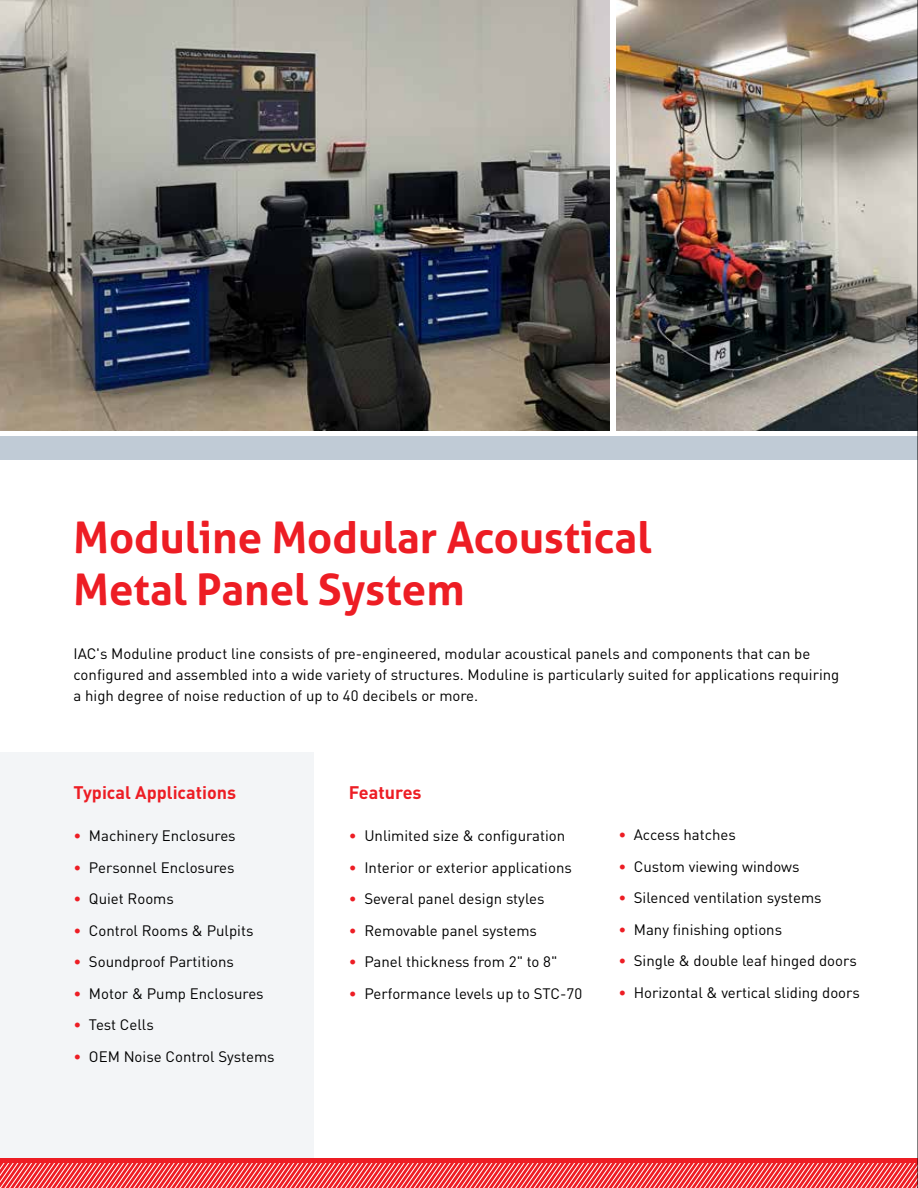
<style>
.page{position:relative;width:918px;height:1188px;background:#fff}
.page>*{position:absolute;margin:0;border:0;box-sizing:border-box;transform-origin:0 0}
.t1{font:700 43.5px/52.2px "Aller";color:#ed1d24}
.t2{font:700 18px "DIN Pro";color:#ed1d24}
.t3{font:15px/21px "DIN Pro";color:#000}
.s1{color:#ed1d24}
</style>
<div class="page">
<div style="left:0;top:752px;width:313px;height:421px;background:#f3f5f7"></div>
<div style="left:0;top:1159px;width:918px;height:29px;background:#ed1d24"></div>
<svg style="left:0;top:1163px;width:917px;height:25px"></svg>
<img style="left:0;top:0;width:610px;height:431px">
<img style="left:616px;top:0;width:301px;height:431px">
<div style="left:0;top:436px;width:918px;height:24px;background:#c0cbd6"></div>
<hr style="left:917px;top:0;width:1px;height:1188px;background:#000">
<h1 class="t1" style="left:74px;top:511px;width:579px">Moduline Modular Acoustical<br>Metal Panel System</h1>
<p class="t3" style="left:74px;top:643px;width:767px">IAC's Moduline product line consists of pre-engineered, modular acoustical panels and components that can be configured and assembled into a wide variety of structures. Moduline is particularly suited for applications requiring a high degree of noise reduction of up to 40 decibels or more.</p>
<p class="t2" style="left:74px;top:780px;width:164px">Typical Applications</p>
<p class="t3" style="left:74px;top:824px;width:164px"><span class="s1">•</span> Machinery Enclosures</p>
<p class="t3" style="left:74px;top:856px;width:163px"><span class="s1">•</span> Personnel Enclosures</p>
<p class="t3" style="left:74px;top:887px;width:102px"><span class="s1">•</span> Quiet Rooms</p>
<p class="t3" style="left:74px;top:919px;width:181px"><span class="s1">•</span> Control Rooms &amp; Pulpits</p>
<p class="t3" style="left:74px;top:950px;width:162px"><span class="s1">•</span> Soundproof Partitions</p>
<p class="t3" style="left:74px;top:982px;width:192px"><span class="s1">•</span> Motor &amp; Pump Enclosures</p>
<p class="t3" style="left:74px;top:1013px;width:82px"><span class="s1">•</span> Test Cells</p>
<p class="t3" style="left:74px;top:1045px;width:203px"><span class="s1">•</span> OEM Noise Control Systems</p>
<p class="t2" style="left:349px;top:780px;width:74px">Features</p>
<p class="t3" style="left:349px;top:824px;width:218px"><span class="s1">•</span> Unlimited size &amp; configuration</p>
<p class="t3" style="left:349px;top:856px;width:224px"><span class="s1">•</span> Interior or exterior applications</p>
<p class="t3" style="left:349px;top:887px;width:197px"><span class="s1">•</span> Several panel design styles</p>
<p class="t3" style="left:349px;top:919px;width:190px"><span class="s1">•</span> Removable panel systems</p>
<p class="t3" style="left:349px;top:950px;width:210px"><span class="s1">•</span> Panel thickness from 2" to 8"</p>
<p class="t3" style="left:349px;top:982px;width:235px"><span class="s1">•</span> Performance levels up to STC-70</p>
<p class="t3" style="left:618px;top:824px;width:119px"><span class="s1">•</span> Access hatches</p>
<p class="t3" style="left:618px;top:855px;width:183px"><span class="s1">•</span> Custom viewing windows</p>
<p class="t3" style="left:618px;top:887px;width:205px"><span class="s1">•</span> Silenced ventilation systems</p>
<p class="t3" style="left:618px;top:918px;width:165px"><span class="s1">•</span> Many finishing options</p>
<p class="t3" style="left:618px;top:950px;width:240px"><span class="s1">•</span> Single &amp; double leaf hinged doors</p>
<p class="t3" style="left:618px;top:981px;width:243px"><span class="s1">•</span> Horizontal &amp; vertical sliding doors</p>
</div>
